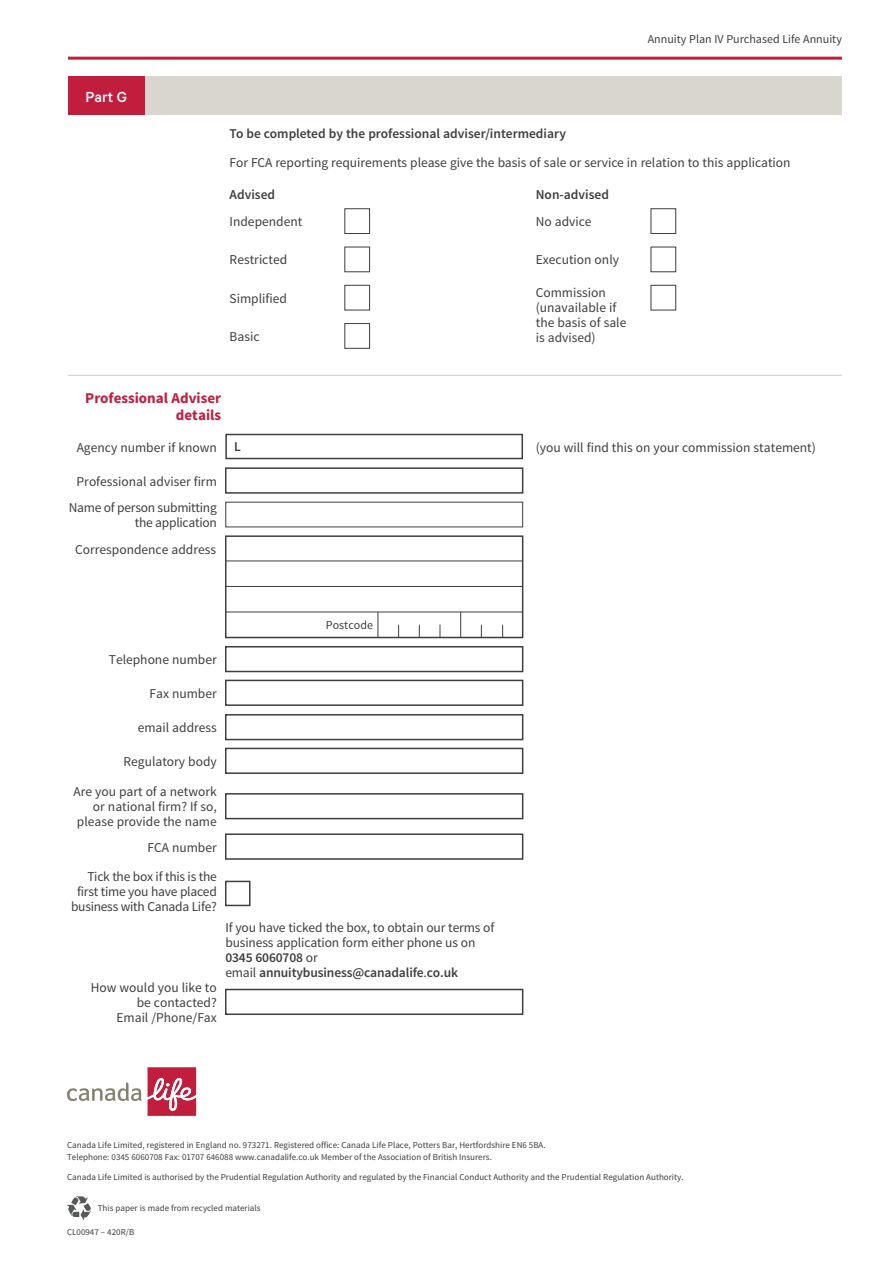
<style>
.page{position:relative;width:893px;height:1263px;background:#fff}
.page>*{position:absolute;margin:0;border:0;box-sizing:border-box;transform-origin:0 0}
.t1{font:500 16.5px "Calibre";color:#fff}
.t2{font:700 15px/16.5px "Source Sans Pro";color:#c11e3e;text-align:right}
.Body_copy{font:13.5px/15px "Source Sans Pro";color:#3e3e3f;text-align:right}
.Body_copy-2{font:13.5px/15px "Source Sans Pro";letter-spacing:-.02em;color:#3e3e3f;text-align:right}
.Body_copy-3{font:600 13.5px "Source Sans Pro";color:#3e3e3f}
.t3{font:12px "Source Sans Pro";color:#3e3e3f}
.t4{font:9px/12px "Source Sans Pro";color:#3e3e3f}
.s1{font-weight:600}
</style>
<div class="page">
<hr style="left:68px;top:57px;width:774px;height:3px;background:#c11e3e">
<svg style="left:67px;top:1196px;width:24px;height:24px"></svg>
<svg style="left:67px;top:1082px;width:75px;height:19px"></svg>
<svg style="left:148px;top:1067px;width:48px;height:49px"></svg>
<div style="left:68px;top:77px;width:774px;height:38px;background:#d9d6cf"></div>
<div style="left:68px;top:77px;width:77px;height:38px;background:#c11e3e"></div>
<div style="left:344px;top:208px;width:26px;height:26px;border:1px solid #3e3e3f"></div>
<div style="left:344px;top:247px;width:26px;height:25px;border:1px solid #3e3e3f"></div>
<div style="left:344px;top:285px;width:26px;height:25px;border:1px solid #3e3e3f"></div>
<div style="left:344px;top:323px;width:26px;height:26px;border:1px solid #3e3e3f"></div>
<div style="left:651px;top:208px;width:25px;height:26px;border:1px solid #3e3e3f"></div>
<div style="left:651px;top:247px;width:25px;height:25px;border:1px solid #3e3e3f"></div>
<div style="left:651px;top:285px;width:25px;height:25px;border:1px solid #3e3e3f"></div>
<hr style="left:68px;top:375px;width:774px;height:1px;background:#cccdcf">
<div style="left:225px;top:714px;width:298px;height:26px;border:2px solid #3e3e3f"></div>
<div style="left:225px;top:748px;width:298px;height:26px;border:2px solid #3e3e3f"></div>
<div style="left:225px;top:833px;width:298px;height:27px;border:2px solid #3e3e3f"></div>
<div style="left:225px;top:989px;width:298px;height:26px;border:2px solid #3e3e3f"></div>
<div style="left:225px;top:881px;width:25px;height:25px;border:2px solid #3e3e3f"></div>
<div style="left:225px;top:793px;width:298px;height:26px;border:2px solid #3e3e3f"></div>
<div style="left:225px;top:646px;width:298px;height:26px;border:2px solid #3e3e3f"></div>
<div style="left:225px;top:680px;width:298px;height:26px;border:2px solid #3e3e3f"></div>
<div style="left:225px;top:467px;width:298px;height:27px;border:2px solid #3e3e3f"></div>
<div style="left:225px;top:535px;width:298px;height:103px;border:2px solid #3e3e3f"></div>
<hr style="left:225px;top:612px;width:298px;height:1px;background:#3e3e3f">
<hr style="left:225px;top:586px;width:298px;height:1px;background:#3e3e3f">
<hr style="left:225px;top:561px;width:298px;height:1px;background:#3e3e3f">
<svg style="left:481px;top:625px;width:1px;height:12px"></svg>
<svg style="left:460px;top:612px;width:1px;height:25px"></svg>
<svg style="left:440px;top:625px;width:1px;height:12px"></svg>
<svg style="left:419px;top:625px;width:1px;height:12px"></svg>
<svg style="left:398px;top:625px;width:1px;height:12px"></svg>
<svg style="left:378px;top:612px;width:1px;height:25px"></svg>
<svg style="left:502px;top:625px;width:1px;height:12px"></svg>
<div style="left:225px;top:434px;width:298px;height:25px;border:2px solid #3e3e3f"></div>
<p class="t1" style="left:86px;top:87px;width:43px">Part G</p>
<p class="t3" style="left:648px;top:32px;width:196px">Annuity Plan IV Purchased Life Annuity</p>
<p class="Body_copy-3" style="left:230px;top:125px;width:338px">To be completed by the professional adviser/intermediary</p>
<p class="Body_copy" style="left:230px;top:155px;width:563px">For FCA reporting requirements please give the basis of sale or service in relation to this application</p>
<p class="Body_copy-3" style="left:230px;top:186px;width:47px">Advised</p>
<p class="Body_copy-3" style="left:536px;top:186px;width:75px">Non-advised</p>
<p class="Body_copy" style="left:230px;top:214px;width:74px">Independent</p>
<p class="Body_copy" style="left:230px;top:253px;width:59px">Restricted</p>
<p class="Body_copy" style="left:230px;top:291px;width:59px">Simplified</p>
<p class="Body_copy" style="left:230px;top:329px;width:31px">Basic</p>
<p class="Body_copy" style="left:536px;top:214px;width:57px">No advice</p>
<p class="Body_copy" style="left:536px;top:253px;width:85px">Execution only</p>
<p class="Body_copy" style="left:536px;top:285px;width:71px">Commission</p>
<p class="Body_copy" style="left:536px;top:300px;width:82px">(unavailable if</p>
<p class="Body_copy" style="left:536px;top:315px;width:92px">the basis of sale</p>
<p class="Body_copy" style="left:536px;top:330px;width:61px">is advised)</p>
<p class="t2" style="left:85px;top:390px;width:137px">Professional Adviser details</p>
<p class="Body_copy" style="left:77px;top:440px;width:142px">Agency number if known</p>
<p class="Body_copy" style="left:77px;top:474px;width:142px">Professional adviser firm</p>
<p class="Body_copy-2" style="left:69px;top:500px;width:150px">Name of person submitting</p>
<p class="Body_copy-2" style="left:135px;top:515px;width:84px">the application</p>
<p class="Body_copy" style="left:75px;top:542px;width:142px">Correspondence address</p>
<p class="Body_copy-3" style="left:234px;top:438px;width:8px">L</p>
<p class="Body_copy" style="left:536px;top:440px;width:282px">(you will find this on your commission statement)</p>
<p class="Body_copy" style="left:109px;top:652px;width:110px">Telephone number</p>
<p class="Body_copy" style="left:150px;top:686px;width:69px">Fax number</p>
<p class="Body_copy" style="left:138px;top:720px;width:81px">email address</p>
<p class="Body_copy" style="left:123px;top:754px;width:95px">Regulatory body</p>
<p class="Body_copy" style="left:73px;top:784px;width:145px">Are you part of a network or national firm? If so, please provide the name</p>
<p class="Body_copy" style="left:148px;top:840px;width:71px">FCA number</p>
<p class="Body_copy-2" style="left:71px;top:869px;width:147px">Tick the box if this is the first time you have placed business with Canada Life?</p>
<p class="t3" style="left:326px;top:618px;width:49px">Postcode</p>
<p class="Body_copy" style="left:91px;top:980px;width:128px">How would you like to be contacted?</p>
<p class="Body_copy" style="left:117px;top:1010px;width:102px">Email /Phone/Fax</p>
<p class="Body_copy" style="left:225px;top:920px;width:270px;text-align:left">If you have ticked the box, to obtain our terms of business application form either phone us on <span class="s1">0345 6060708</span> or<br>email <span class="s1">annuitybusiness@canadalife</span>.<span class="s1">co.uk</span></p>
<p class="t4" style="left:67px;top:1139px;width:480px">Canada Life Limited, registered in England no. 973271. Registered office: Canada Life Place, Potters Bar, Hertfordshire EN6 5BA.<br>Telephone: 0345 6060708 Fax: 01707 646088 www.canadalife.co.uk Member of the Association of British Insurers.</p>
<p class="t4" style="left:67px;top:1171px;width:618px">Canada Life Limited is authorised by the Prudential Regulation Authority and regulated by the Financial Conduct Authority and the Prudential Regulation Authority.</p>
<p class="t4" style="left:98px;top:1202px;width:164px">This paper is made from recycled materials</p>
<p class="t4" style="left:67px;top:1226px;width:69px">CL00947 – 420R/B</p>
</div>
